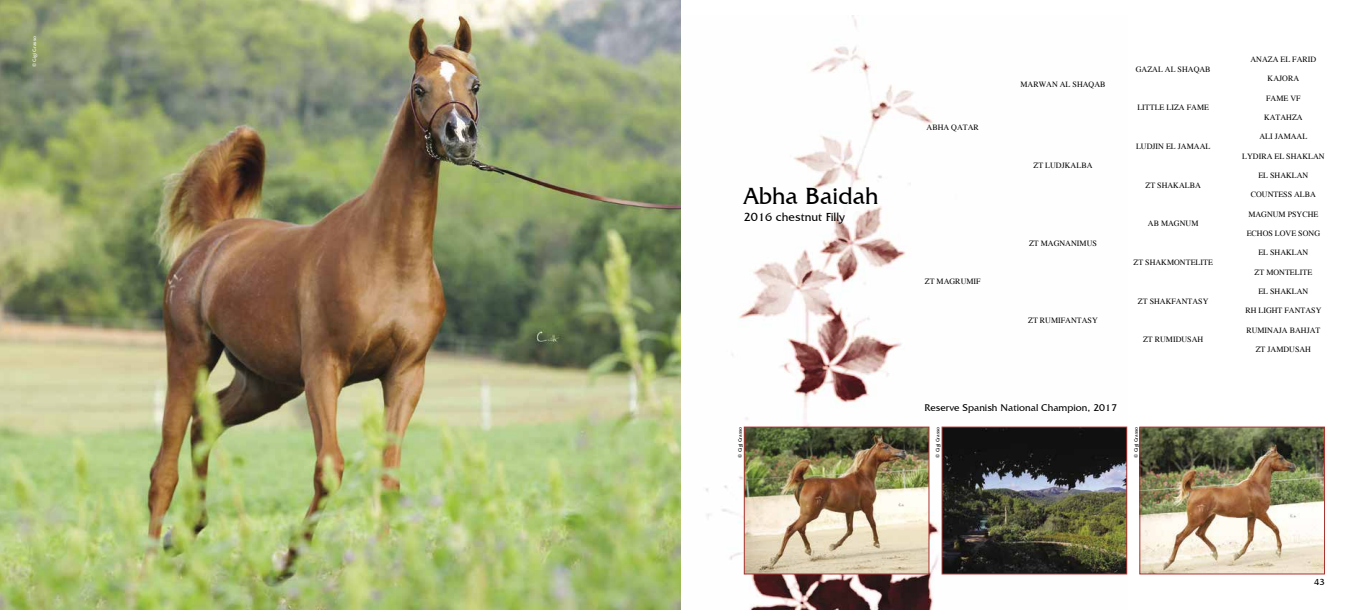
<style>
.page{position:relative;width:1361px;height:610px;background:#fff}
.page>*{position:absolute;margin:0;border:0;box-sizing:border-box;transform-origin:0 0}
.t1{font:24px "Friz Quadrata IT Cby BT";color:#000}
.t2{font:12px "Friz Quadrata IT Cby BT";color:#000}
.t3{font:10px "Friz Quadrata IT Cby BT";color:#000}
.t4{font:9px "Friz Quadrata IT Cby BT";color:#000}
.t5{font:8px "Times";color:#000}
.t6{font:5px "Friz Quadrata IT Cby BT";color:#000}
.t7{font:5px "Friz Quadrata IT Cby BT";color:#fff}
</style>
<div class="page">
<img style="left:680px;top:16px;width:447px;height:593px">
<img style="left:0;top:0;width:680px;height:609px">
<img style="left:1141px;top:428px;width:182px;height:144px">
<div style="left:1139px;top:426px;width:186px;height:148px;border:1px solid #a83531"></div>
<img style="left:943px;top:428px;width:182px;height:144px">
<div style="left:941px;top:426px;width:186px;height:148px;border:1px solid #a83531"></div>
<img style="left:746px;top:428px;width:181px;height:144px">
<div style="left:744px;top:426px;width:185px;height:148px;border:1px solid #a83531"></div>
<p class="t7" style="left:31px;top:67px;width:33px;rotate:-90deg">© Gigi Grasso</p>
<h1 class="t1" style="left:744px;top:181px;width:136px">Abha Baidah</h1>
<h2 class="t2" style="left:744px;top:209px;width:103px">2016 chestnut Filly</h2>
<p class="t5" style="left:814px;top:197px;width:57px">ABHA BAIDAH</p>
<p class="t5" style="left:926px;top:119px;width:54px">ABHA QATAR</p>
<p class="t5" style="left:925px;top:274px;width:57px">ZT MAGRUMIF</p>
<p class="t5" style="left:1020px;top:76px;width:86px">MARWAN AL SHAQAB</p>
<p class="t5" style="left:1033px;top:158px;width:60px">ZT LUDJKALBA</p>
<p class="t5" style="left:1029px;top:235px;width:69px">ZT MAGNANIMUS</p>
<p class="t5" style="left:1028px;top:313px;width:71px">ZT RUMIFANTASY</p>
<p class="t5" style="left:1136px;top:61px;width:76px">GAZAL AL SHAQAB</p>
<p class="t5" style="left:1137px;top:100px;width:73px">LITTLE LIZA FAME</p>
<p class="t5" style="left:1136px;top:139px;width:76px">LUDJIN EL JAMAAL</p>
<p class="t5" style="left:1145px;top:177px;width:57px">ZT SHAKALBA</p>
<p class="t5" style="left:1148px;top:216px;width:52px">AB MAGNUM</p>
<p class="t5" style="left:1133px;top:255px;width:81px">ZT SHAKMONTELITE</p>
<p class="t5" style="left:1138px;top:293px;width:72px">ZT SHAKFANTASY</p>
<p class="t5" style="left:1143px;top:332px;width:62px">ZT RUMIDUSAH</p>
<p class="t3" style="left:924px;top:401px;width:194px">Reserve Spanish National Champion, 2017</p>
<p class="t6" style="left:737px;top:457px;width:33px;rotate:-90deg">© Gigi Grasso</p>
<p class="t6" style="left:934px;top:457px;width:33px;rotate:-90deg">© Gigi Grasso</p>
<p class="t6" style="left:1133px;top:457px;width:33px;rotate:-90deg">© Gigi Grasso</p>
<p class="t5" style="left:1250px;top:52px;width:67px">ANAZA EL FARID</p>
<p class="t5" style="left:1267px;top:71px;width:33px">KAJORA</p>
<p class="t5" style="left:1266px;top:90px;width:36px">FAME VF</p>
<p class="t5" style="left:1264px;top:110px;width:40px">KATAHZA</p>
<p class="t5" style="left:1259px;top:129px;width:49px">ALI JAMAAL</p>
<p class="t5" style="left:1242px;top:148px;width:84px">LYDIRA EL SHAKLAN</p>
<p class="t5" style="left:1258px;top:168px;width:52px">EL SHAKLAN</p>
<p class="t5" style="left:1250px;top:187px;width:67px">COUNTESS ALBA</p>
<p class="t5" style="left:1248px;top:206px;width:72px">MAGNUM PSYCHE</p>
<p class="t5" style="left:1246px;top:226px;width:75px">ECHOS LOVE SONG</p>
<p class="t5" style="left:1258px;top:245px;width:52px">EL SHAKLAN</p>
<p class="t5" style="left:1254px;top:264px;width:59px">ZT MONTELITE</p>
<p class="t5" style="left:1258px;top:284px;width:52px">EL SHAKLAN</p>
<p class="t5" style="left:1245px;top:303px;width:78px">RH LIGHT FANTASY</p>
<p class="t5" style="left:1246px;top:322px;width:76px">RUMINAJA BAHJAT</p>
<p class="t5" style="left:1255px;top:342px;width:57px">ZT JAMDUSAH</p>
<p class="t4" style="left:1314px;top:576px;width:12px">43</p>
</div>
